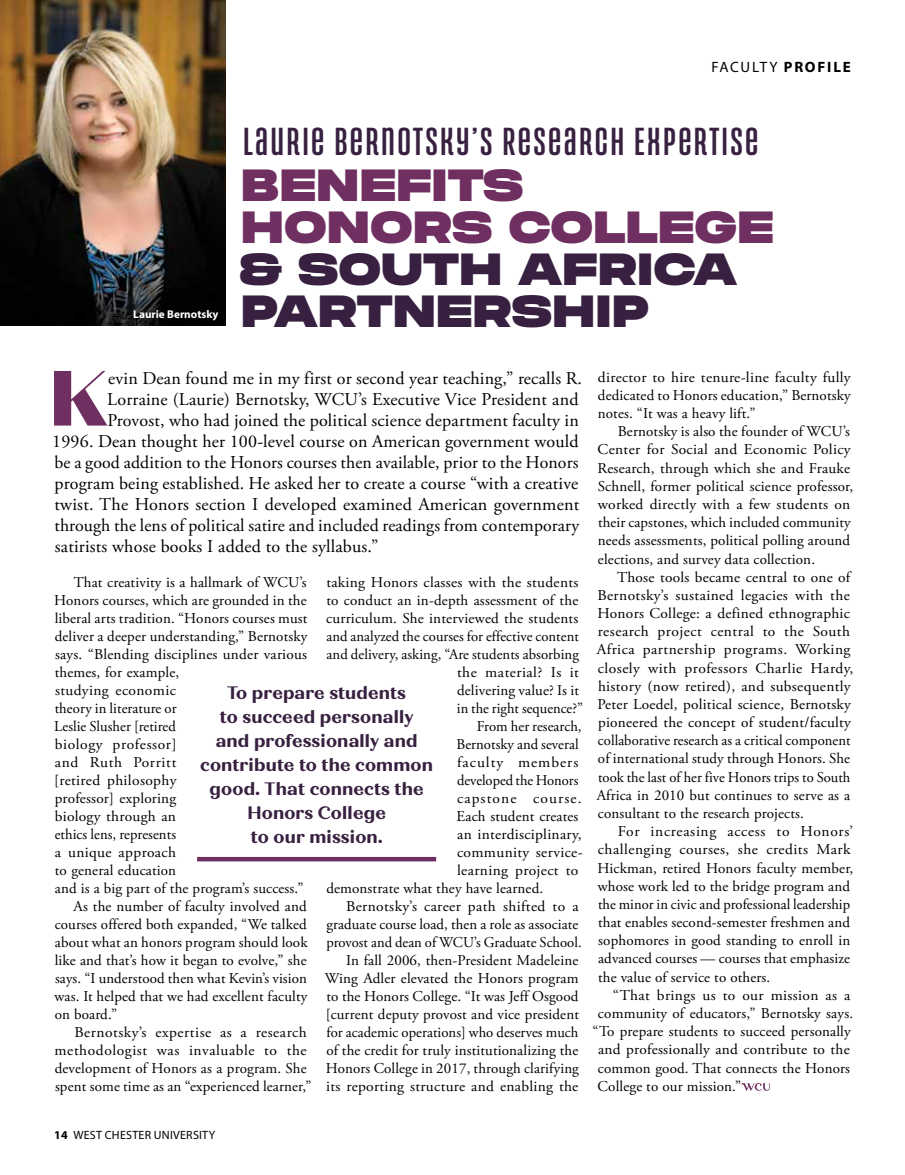
<style>
.page{position:relative;width:905px;height:1175px;background:#fff}
.page>*{position:absolute;margin:0;border:0;box-sizing:border-box;transform-origin:0 0}
.t1{font:900 78px "Quiche Display";color:#6f3061}
.t2{font:45px/42px "Phonk Contrast";color:#382140}
.t3{font:45px/42px "Phonk Contrast";color:#6f3061}
.t4{font:39px "Versus";letter-spacing:.06em;color:#382140}
.t5{font:18px "Adobe Garamond Pro";letter-spacing:.01em;color:#000}
.t6{font:700 18px/24px "Quiche Text";letter-spacing:-.025em;color:#382140;text-align:center}
.t7{font:15px/18.1px "Adobe Garamond Pro";letter-spacing:.01em;color:#000}
.t8{font:15px "Adobe Garamond Pro";letter-spacing:.035em;color:#000}
.t9{font:15px "Adobe Garamond Pro";letter-spacing:.04em;color:#000}
.t10{font:15px "Adobe Garamond Pro";letter-spacing:.03em;color:#000}
.t11{font:15px "Adobe Garamond Pro";letter-spacing:.07em;color:#000}
.t12{font:15px "Adobe Garamond Pro";letter-spacing:.045em;color:#000}
.t13{font:15px "Adobe Garamond Pro";letter-spacing:.065em;color:#000}
.t14{font:15px "Myriad Pro";letter-spacing:.11em;color:#000}
.t15{font:12px "Myriad Pro";letter-spacing:.02em;color:#000}
.t16{font:700 11.25px "Myriad Pro";color:#fff}
.s1{font-weight:700}
</style>
<div class="page">
<svg style="left:741px;top:1083px;width:28px;height:7px"></svg>
<img style="left:0;top:0;width:225px;height:325px">
<hr style="left:197px;top:857px;width:239px;height:4px;background:#6f3061">
<p class="t14" style="left:711px;top:58px;width:141px">FACULTY <span class="s1">PROFILE</span></p>
<p class="t16" style="left:133px;top:306px;width:87px">Laurie Bernotsky</p>
<h3 class="t4" style="left:243px;top:114px;width:517px">LAURIE BERNOTSKY’S RESEARCH EXPERTISE</h3>
<h2 class="t3" style="left:241px;top:162px;width:534px">BENEFITS<br>HONORS COLLEGE</h2>
<h2 class="t2" style="left:239px;top:246px;width:500px">&amp; SOUTH AFRICA<br>PARTNERSHIP</h2>
<h1 class="t1" style="left:50px;top:350px;width:58px">K</h1>
<p class="t5" style="left:108px;top:367px;width:475px">evin Dean found me in my first or second year teaching,” recalls R.</p>
<p class="t5" style="left:107px;top:388px;width:472px">Lorraine (Laurie) Bernotsky, WCU’s Executive Vice President and</p>
<p class="t5" style="left:107px;top:409px;width:473px">Provost, who had joined the political science department faculty in</p>
<p class="t5" style="left:52px;top:430px;width:528px">1996. Dean thought her 100-level course on American government would</p>
<p class="t5" style="left:54px;top:451px;width:525px">be a good addition to the Honors courses then available, prior to the Honors</p>
<p class="t5" style="left:54px;top:472px;width:525px">program being established. He asked her to create a course “with a creative</p>
<p class="t5" style="left:54px;top:493px;width:526px">twist. The Honors section I developed examined American government</p>
<p class="t5" style="left:54px;top:514px;width:526px">through the lens of political satire and included readings from contemporary</p>
<p class="t5" style="left:55px;top:535px;width:325px">satirists whose books I added to the syllabus.”</p>
<p class="t7" style="left:74px;top:573px;width:234px">That creativity is a hallmark of WCU’s</p>
<p class="t7" style="left:54px;top:591px;width:254px">Honors courses, which are grounded in the</p>
<p class="t7" style="left:55px;top:609px;width:254px">liberal arts tradition. “Honors courses must</p>
<p class="t7" style="left:55px;top:627px;width:254px">deliver a deeper understanding,” Bernotsky</p>
<p class="t7" style="left:55px;top:645px;width:253px">says. “Blending disciplines under various</p>
<p class="t7" style="left:55px;top:663px;width:126px">themes, for example,</p>
<p class="t7" style="left:55px;top:681px;width:122px">studying economic</p>
<p class="t7" style="left:55px;top:699px;width:123px">theory in literature or</p>
<p class="t7" style="left:54px;top:717px;width:123px">Leslie Slusher [retired</p>
<p class="t9" style="left:55px;top:735px;width:123px">biology professor]</p>
<p class="t12" style="left:55px;top:753px;width:123px">and Ruth Porritt</p>
<p class="t7" style="left:54px;top:771px;width:124px">[retired philosophy</p>
<p class="t7" style="left:55px;top:789px;width:123px">professor] exploring</p>
<p class="t7" style="left:55px;top:807px;width:123px">biology through an</p>
<p class="t7" style="left:55px;top:825px;width:123px">ethics lens, represents</p>
<p class="t7" style="left:55px;top:843px;width:123px">a unique approach</p>
<p class="t7" style="left:55px;top:861px;width:123px">to general education</p>
<p class="t7" style="left:55px;top:879px;width:250px">and is a big part of the program’s success.”</p>
<p class="t7" style="left:74px;top:897px;width:235px">As the number of faculty involved and</p>
<p class="t7" style="left:55px;top:915px;width:254px">courses offered both expanded, “We talked</p>
<p class="t7" style="left:55px;top:933px;width:254px">about what an honors program should look</p>
<p class="t7" style="left:55px;top:951px;width:253px">like and that’s how it began to evolve,” she</p>
<p class="t7" style="left:55px;top:969px;width:253px">says. “I understood then what Kevin’s vision</p>
<p class="t7" style="left:54px;top:987px;width:254px">was. It helped that we had excellent faculty</p>
<p class="t7" style="left:55px;top:1005px;width:64px">on board.”</p>
<p class="t8" style="left:74px;top:1023px;width:234px">Bernotsky’s expertise as a research</p>
<p class="t8" style="left:55px;top:1041px;width:253px">methodologist was invaluable to the</p>
<p class="t7" style="left:55px;top:1059px;width:253px">development of Honors as a program. She</p>
<p class="t7" style="left:55px;top:1077px;width:258px">spent some time as an “experienced learner,”</p>
<p class="t7" style="left:326px;top:573px;width:253px">taking Honors classes with the students</p>
<p class="t7" style="left:326px;top:591px;width:253px">to conduct an in-depth assessment of the</p>
<p class="t7" style="left:326px;top:609px;width:253px">curriculum. She interviewed the students</p>
<p class="t7" style="left:326px;top:627px;width:254px">and analyzed the courses for effective content</p>
<p class="t7" style="left:326px;top:645px;width:254px">and delivery, asking, “Are students absorbing</p>
<p class="t10" style="left:457px;top:663px;width:123px">the material? Is it</p>
<p class="t7" style="left:457px;top:681px;width:123px">delivering value? Is it</p>
<p class="t7" style="left:457px;top:699px;width:128px">in the right sequence?”</p>
<p class="t7" style="left:477px;top:717px;width:106px">From her research,</p>
<p class="t7" style="left:456px;top:735px;width:124px">Bernotsky and several</p>
<p class="t13" style="left:457px;top:753px;width:123px">faculty members</p>
<p class="t7" style="left:457px;top:771px;width:123px">developed the Honors</p>
<p class="t11" style="left:457px;top:789px;width:126px">capstone course.</p>
<p class="t7" style="left:456px;top:807px;width:123px">Each student creates</p>
<p class="t7" style="left:457px;top:825px;width:126px">an interdisciplinary,</p>
<p class="t7" style="left:457px;top:843px;width:127px">community service-</p>
<p class="t7" style="left:457px;top:861px;width:123px">learning project to</p>
<p class="t7" style="left:326px;top:879px;width:218px">demonstrate what they have learned.</p>
<p class="t7" style="left:346px;top:897px;width:234px">Bernotsky’s career path shifted to a</p>
<p class="t7" style="left:326px;top:915px;width:253px">graduate course load, then a role as associate</p>
<p class="t7" style="left:326px;top:933px;width:257px">provost and dean of WCU’s Graduate School.</p>
<p class="t7" style="left:346px;top:951px;width:234px">In fall 2006, then-President Madeleine</p>
<p class="t7" style="left:325px;top:969px;width:255px">Wing Adler elevated the Honors program</p>
<p class="t7" style="left:326px;top:987px;width:254px">to the Honors College. “It was Jeff Osgood</p>
<p class="t7" style="left:326px;top:1005px;width:255px">[current deputy provost and vice president</p>
<p class="t7" style="left:326px;top:1023px;width:253px">for academic operations] who deserves much</p>
<p class="t7" style="left:326px;top:1041px;width:253px">of the credit for truly institutionalizing the</p>
<p class="t7" style="left:326px;top:1059px;width:254px">Honors College in 2017, through clarifying</p>
<p class="t7" style="left:326px;top:1077px;width:254px">its reporting structure and enabling the</p>
<p class="t6" style="left:200px;top:681px;width:235px">To prepare students<br>to succeed personally<br>and professionally and contribute to the common good. That connects the<br>Honors College<br>to our mission.</p>
<p class="t7" style="left:597px;top:368px;width:254px;text-align:justify">director to hire tenure-line faculty fully dedicated to Honors education,” Bernotsky notes. “It was a heavy lift.”</p>
<p class="t7" style="left:597px;top:423px;width:257px;text-indent:20px">Bernotsky is also the founder of WCU’s Center for Social and Economic Policy Research, through which she and Frauke Schnell, former political science professor, worked directly with a few students on their capstones, which included community needs assessments, political polling around elections, and survey data collection.</p>
<p class="t7" style="left:596px;top:568px;width:258px;text-indent:20px">Those tools became central to one of Bernotsky’s sustained legacies with the Honors College: a defined ethnographic research project central to the South Africa partnership programs. Working closely with professors Charlie Hardy, history (now retired), and subsequently Peter Loedel, political science, Bernotsky pioneered the concept of student/faculty collaborative research as a critical component of international study through Honors. She took the last of her five Honors trips to South Africa in 2010 but continues to serve as a consultant to the research projects.</p>
<p class="t7" style="left:597px;top:823px;width:257px;text-indent:20px">For increasing access to Honors’ challenging courses, she credits Mark Hickman, retired Honors faculty member, whose work led to the bridge program and the minor in civic and professional leadership that enables second-semester freshmen and sophomores in good standing to enroll in advanced courses — courses that emphasize the value of service to others.</p>
<p class="t7" style="left:613px;top:986px;width:239px">“That brings us to our mission as a</p>
<p class="t7" style="left:598px;top:1004px;width:257px">community of educators,” Bernotsky says.</p>
<p class="t7" style="left:592px;top:1022px;width:260px">“To prepare students to succeed personally</p>
<p class="t7" style="left:598px;top:1041px;width:253px">and professionally and contribute to the</p>
<p class="t7" style="left:598px;top:1059px;width:254px">common good. That connects the Honors</p>
<p class="t7" style="left:597px;top:1077px;width:145px">College to our mission.”</p>
<p class="t15" style="left:54px;top:1127px;width:163px"><span class="s1">14</span> WEST CHESTER UNIVERSITY</p>
</div>
